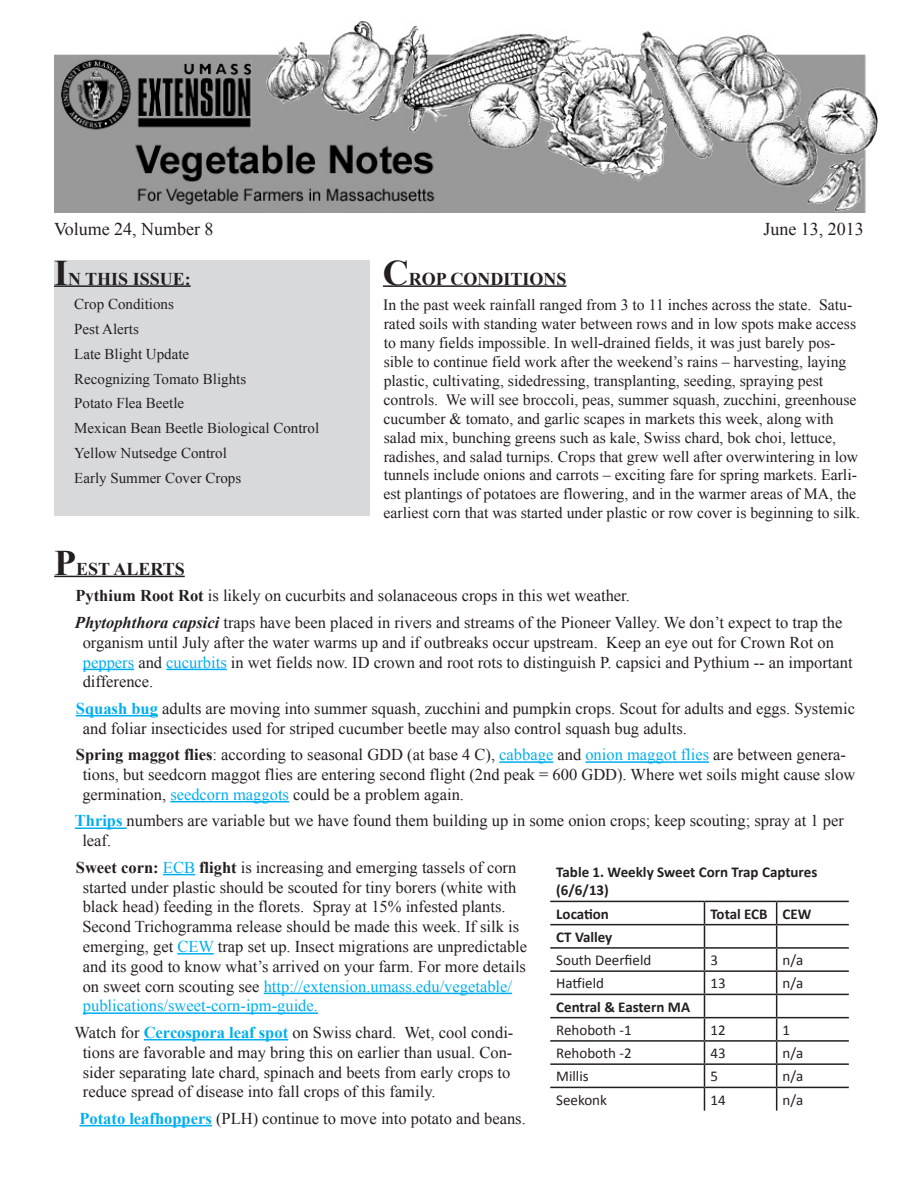
<style>
.page{position:relative;width:918px;height:1188px;background:#fff}
.page>*{position:absolute;margin:0;border:0;box-sizing:border-box;transform-origin:0 0}
.t1{font:700 18px "Times New Roman";color:#231f20}
.t2{font:18px "Times New Roman";color:#231f20}
.Bulleted_List{font:16.5px/19.8px "Times New Roman";color:#231f20}
.Main_text{font:15.75px/18.9px "Times New Roman";color:#231f20}
.Bulleted_List-2{font:15px "Times New Roman";color:#231f20}
.end_text{font:700 15px/18px "Calibri";color:#231f20}
.end_text-2{font:15px "Calibri";color:#231f20}
.s1{font-size:36px}
.s2{font-weight:700}
.s3{font-weight:700;font-style:italic}
.s4{color:#00aeef}
.s5{font-weight:700;color:#00aeef}
</style>
<div class="page">
<hr style="left:383px;top:285px;width:183px;height:2px;background:#231f20">
<hr style="left:54px;top:576px;width:131px;height:1px;background:#231f20">
<hr style="left:83px;top:669px;width:51px;height:1px;background:#00aeef">
<hr style="left:166px;top:669px;width:61px;height:1px;background:#00aeef">
<hr style="left:76px;top:715px;width:82px;height:2px;background:#00aeef">
<hr style="left:499px;top:761px;width:54px;height:2px;background:#00aeef">
<hr style="left:585px;top:761px;width:124px;height:2px;background:#00aeef">
<hr style="left:170px;top:801px;width:119px;height:1px;background:#00aeef">
<hr style="left:75px;top:828px;width:52px;height:1px;background:#00aeef">
<hr style="left:163px;top:874px;width:32px;height:1px;background:#00aeef">
<hr style="left:177px;top:953px;width:37px;height:2px;background:#00aeef">
<hr style="left:264px;top:993px;width:248px;height:1px;background:#00aeef">
<hr style="left:83px;top:1012px;width:235px;height:2px;background:#00aeef">
<hr style="left:144px;top:1039px;width:144px;height:2px;background:#00aeef">
<hr style="left:79px;top:1125px;width:133px;height:1px;background:#00aeef">
<div style="left:54px;top:260px;width:315px;height:256px;background:#d8d9db"></div>
<hr style="left:54px;top:285px;width:137px;height:2px;background:#231f20">
<hr style="left:550px;top:901px;width:154px;height:1px;background:#231f20">
<hr style="left:704px;top:901px;width:73px;height:1px;background:#231f20">
<hr style="left:777px;top:901px;width:72px;height:1px;background:#231f20">
<hr style="left:550px;top:924px;width:154px;height:1px;background:#231f20">
<hr style="left:704px;top:924px;width:73px;height:1px;background:#231f20">
<hr style="left:777px;top:924px;width:72px;height:1px;background:#231f20">
<hr style="left:550px;top:947px;width:154px;height:2px;background:#231f20">
<hr style="left:704px;top:947px;width:73px;height:2px;background:#231f20">
<hr style="left:777px;top:947px;width:72px;height:2px;background:#231f20">
<hr style="left:550px;top:970px;width:154px;height:2px;background:#231f20">
<hr style="left:704px;top:970px;width:73px;height:2px;background:#231f20">
<hr style="left:777px;top:970px;width:72px;height:2px;background:#231f20">
<hr style="left:550px;top:994px;width:154px;height:1px;background:#231f20">
<hr style="left:704px;top:994px;width:73px;height:1px;background:#231f20">
<hr style="left:777px;top:994px;width:72px;height:1px;background:#231f20">
<hr style="left:550px;top:1017px;width:154px;height:1px;background:#231f20">
<hr style="left:704px;top:1017px;width:73px;height:1px;background:#231f20">
<hr style="left:777px;top:1017px;width:72px;height:1px;background:#231f20">
<hr style="left:550px;top:1040px;width:154px;height:2px;background:#231f20">
<hr style="left:704px;top:1040px;width:73px;height:2px;background:#231f20">
<hr style="left:777px;top:1040px;width:72px;height:2px;background:#231f20">
<hr style="left:550px;top:1063px;width:154px;height:2px;background:#231f20">
<hr style="left:704px;top:1063px;width:73px;height:2px;background:#231f20">
<hr style="left:777px;top:1063px;width:72px;height:2px;background:#231f20">
<hr style="left:550px;top:1087px;width:154px;height:1px;background:#231f20">
<hr style="left:704px;top:1087px;width:73px;height:1px;background:#231f20">
<svg style="left:704px;top:902px;width:1px;height:209px"></svg>
<hr style="left:777px;top:1087px;width:72px;height:1px;background:#231f20">
<svg style="left:776px;top:902px;width:1px;height:209px"></svg>
<img style="left:54px;top:21px;width:824px;height:192px">
<p class="t2" style="left:54px;top:217px;width:161px">Volume 24, Number 8</p>
<p class="t2" style="left:764px;top:217px;width:102px">June 13, 2013</p>
<p class="t1" style="left:54px;top:266px;width:138px"><span class="s1">I</span>N THIS ISSUE:</p>
<p class="Bulleted_List-2" style="left:74px;top:294px;width:101px">Crop Conditions</p>
<p class="Bulleted_List-2" style="left:74px;top:319px;width:66px">Pest Alerts</p>
<p class="Bulleted_List-2" style="left:74px;top:344px;width:116px">Late Blight Update</p>
<p class="Bulleted_List-2" style="left:74px;top:369px;width:174px">Recognizing Tomato Blights</p>
<p class="Bulleted_List-2" style="left:74px;top:393px;width:111px">Potato Flea Beetle</p>
<p class="Bulleted_List-2" style="left:74px;top:418px;width:246px">Mexican Bean Beetle Biological Control</p>
<p class="Bulleted_List-2" style="left:74px;top:443px;width:154px">Yellow Nutsedge Control</p>
<p class="Bulleted_List-2" style="left:74px;top:468px;width:169px">Early Summer Cover Crops</p>
<p class="t1" style="left:383px;top:266px;width:185px"><span class="s1">C</span>ROP CONDITIONS</p>
<p class="Main_text" style="left:383px;top:295px;width:479px">In the past week rainfall ranged from 3 to 11 inches across the state. Satu&shy;rated soils with standing water between rows and in low spots make access to many fields impossible. In well-drained fields, it was just barely pos&shy;sible to continue field work after the weekend’s rains – harvesting, laying plastic, cultivating, sidedressing, transplanting, seeding, spraying pest controls. We will see broccoli, peas, summer squash, zucchini, greenhouse cucumber &amp; tomato, and garlic scapes in markets this week, along with salad mix, bunching greens such as kale, Swiss chard, bok choi, lettuce, radishes, and salad turnips. Crops that grew well after overwintering in low tunnels include onions and carrots – exciting fare for spring markets. Earli&shy;est plantings of potatoes are flowering, and in the warmer areas of MA, the earliest corn that was started under plastic or row cover is beginning to silk.</p>
<p class="t1" style="left:54px;top:556px;width:132px"><span class="s1">P</span>EST ALERTS</p>
<p class="Bulleted_List" style="left:75px;top:586px;width:556px"><span class="s2">Pythium Root Rot</span> is likely on cucurbits and solanaceous crops in this wet weather.</p>
<p class="Bulleted_List" style="left:83px;top:612px;width:771px;text-indent:-8px"><span class="s3">Phytophthora capsici</span> traps have been placed in rivers and streams of the Pioneer Valley. We don’t expect to trap the organism until July after the water warms up and if outbreaks occur upstream. Keep an eye out for Crown Rot on <span class="s4">peppers</span> and <span class="s4">cucurbits</span> in wet fields now. ID crown and root rots to distinguish P. capsici and Pythium -- an important difference.</p>
<p class="Bulleted_List" style="left:83px;top:698px;width:774px;text-indent:-7px"><span class="s5">Squash bug</span> adults are moving into summer squash, zucchini and pumpkin crops. Scout for adults and eggs. Systemic and foliar insecticides used for striped cucumber beetle may also control squash bug adults.</p>
<p class="Bulleted_List" style="left:82px;top:745px;width:775px;text-indent:-6px"><span class="s2">Spring maggot flies</span>: according to seasonal GDD (at base 4 C), <span class="s4">cabbage</span> and <span class="s4">onion maggot flies</span> are between genera&shy;tions, but seedcorn maggot flies are entering second flight (2nd peak = 600 GDD). Where wet soils might cause slow germination, <span class="s4">seedcorn maggots</span> could be a problem again.</p>
<p class="Bulleted_List" style="left:82px;top:811px;width:763px;text-indent:-8px"><span class="s5">Thrips</span> numbers are variable but we have found them building up in some onion crops; keep scouting; spray at 1 per leaf.</p>
<p class="Bulleted_List" style="left:82px;top:857px;width:446px;text-indent:-7px"><span class="s2">Sweet corn:</span> <span class="s4">ECB</span> <span class="s2">flight</span> is increasing and emerging tassels of corn started under plastic should be scouted for tiny borers (white with black head) feeding in the florets. Spray at 15% infested plants.<br>Second Trichogramma release should be made this week. If silk is emerging, get <span class="s4">CEW</span> trap set up. Insect migrations are unpredictable and its good to know what’s arrived on your farm. For more details on sweet corn scouting see <span class="s4">http://extension.umass.edu/vegetable/ publications/sweet-corn-ipm-guide.</span></p>
<p class="Bulleted_List" style="left:83px;top:1022px;width:432px;text-indent:-8px">Watch for <span class="s5">Cercospora leaf spot</span> on Swiss chard. Wet, cool condi&shy;tions are favorable and may bring this on earlier than usual. Con&shy;sider separating late chard, spinach and beets from early crops to reduce spread of disease into fall crops of this family.</p>
<p class="Bulleted_List" style="left:79px;top:1108px;width:448px"><span class="s5">Potato leafhoppers</span> (PLH) continue to move into potato and beans.</p>
<p class="end_text" style="left:556px;top:863px;width:263px">Table 1. Weekly Sweet Corn Trap Captures (6/6/13)</p>
<p class="end_text" style="left:556px;top:905px;width:54px">Location</p>
<p class="end_text" style="left:710px;top:905px;width:59px">Total ECB</p>
<p class="end_text" style="left:783px;top:905px;width:30px">CEW</p>
<p class="end_text" style="left:556px;top:928px;width:58px">CT Valley</p>
<p class="end_text-2" style="left:556px;top:951px;width:97px">South Deerfield</p>
<p class="end_text-2" style="left:710px;top:951px;width:9px">3</p>
<p class="end_text-2" style="left:783px;top:951px;width:22px">n/a</p>
<p class="end_text-2" style="left:556px;top:974px;width:49px">Hatfield</p>
<p class="end_text-2" style="left:710px;top:974px;width:17px">13</p>
<p class="end_text-2" style="left:783px;top:974px;width:22px">n/a</p>
<p class="end_text" style="left:556px;top:998px;width:135px">Central &amp; Eastern MA</p>
<p class="end_text-2" style="left:556px;top:1020px;width:77px">Rehoboth -1</p>
<p class="end_text-2" style="left:710px;top:1020px;width:17px">12</p>
<p class="end_text-2" style="left:783px;top:1020px;width:9px">1</p>
<p class="end_text-2" style="left:556px;top:1044px;width:77px">Rehoboth -2</p>
<p class="end_text-2" style="left:710px;top:1044px;width:17px">43</p>
<p class="end_text-2" style="left:783px;top:1044px;width:22px">n/a</p>
<p class="end_text-2" style="left:556px;top:1067px;width:34px">Millis</p>
<p class="end_text-2" style="left:710px;top:1067px;width:9px">5</p>
<p class="end_text-2" style="left:783px;top:1067px;width:22px">n/a</p>
<p class="end_text-2" style="left:556px;top:1090px;width:52px">Seekonk</p>
<p class="end_text-2" style="left:710px;top:1090px;width:17px">14</p>
<p class="end_text-2" style="left:783px;top:1090px;width:22px">n/a</p>
</div>
